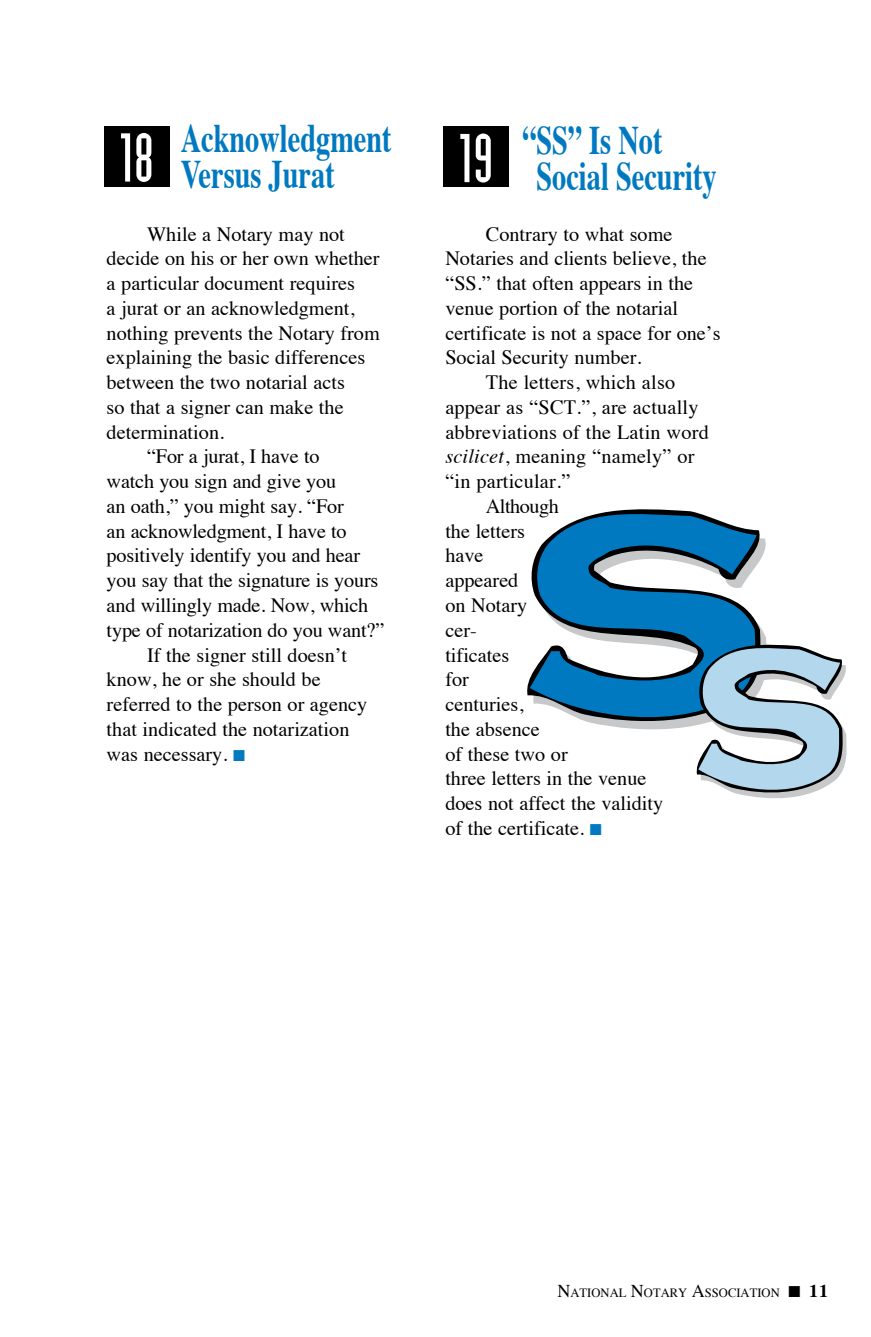
<style>
.page{position:relative;width:871px;height:1337px;background:#fff}
.page>*{position:absolute;margin:0;border:0;box-sizing:border-box;transform-origin:0 0}
.t1{font:700 40.5px/36px "Times";color:#0079c1;text-align:center;scale:.7 1}
.t2{font:20.25px "Times";color:#000}
.t3{font:12.6px "Times";color:#000}
.s1{font-family:"Industria Solid";font-weight:400;font-size:67.5px;color:#fff}
.s2{color:#0079c1}
.s3{font-style:italic}
.s4{font-size:18px}
.s5{font-weight:700;font-size:18px}
</style>
<div class="page">
<div style="left:104px;top:126px;width:66px;height:61px;background:#000"></div>
<div style="left:443px;top:126px;width:66px;height:61px;background:#000"></div>
<svg style="left:527px;top:530px;width:236px;height:166px"></svg>
<svg style="left:530px;top:509px;width:227px;height:221px;fill:#0079c1"></svg>
<svg style="left:695px;top:641px;width:152px;height:157px"></svg>
<h1 class="t1" style="left:120px;top:116px;width:389px"><span class="s1">18</span> Acknowledgment<br>Versus Jurat</h1>
<p class="t2" style="left:147px;top:215px;width:199px">While a Notary may not</p>
<p class="t2" style="left:107px;top:240px;width:275px">decide on his or her own whether</p>
<p class="t2" style="left:107px;top:264px;width:250px">a particular document requires</p>
<p class="t2" style="left:107px;top:289px;width:249px">a jurat or an acknowledgment,</p>
<p class="t2" style="left:107px;top:314px;width:275px">nothing prevents the Notary from</p>
<p class="t2" style="left:107px;top:339px;width:260px">explaining the basic differences</p>
<p class="t2" style="left:107px;top:363px;width:240px">between the two notarial acts</p>
<p class="t2" style="left:107px;top:388px;width:238px">so that a signer can make the</p>
<p class="t2" style="left:107px;top:413px;width:119px">determination.</p>
<p class="t2" style="left:147px;top:438px;width:174px">“For a jurat, I have to</p>
<p class="t2" style="left:107px;top:462px;width:231px">watch you sign and give you</p>
<p class="t2" style="left:107px;top:487px;width:239px">an oath,” you might say. “For</p>
<p class="t2" style="left:107px;top:512px;width:242px">an acknowledgment, I have to</p>
<p class="t2" style="left:107px;top:537px;width:255px">positively identify you and hear</p>
<p class="t2" style="left:107px;top:561px;width:273px">you say that the signature is yours</p>
<p class="t2" style="left:107px;top:586px;width:263px">and willingly made. Now, which</p>
<p class="t2" style="left:107px;top:611px;width:279px">type of notarization do you want?”</p>
<p class="t2" style="left:147px;top:636px;width:201px">If the signer still doesn’t</p>
<p class="t2" style="left:107px;top:660px;width:216px">know, he or she should be</p>
<p class="t2" style="left:107px;top:685px;width:262px">referred to the person or agency</p>
<p class="t2" style="left:107px;top:710px;width:244px">that indicated the notarization</p>
<p class="t2" style="left:107px;top:735px;width:140px">was necessary. <span class="s2">■</span></p>
<h1 class="t1" style="left:459px;top:118px;width:369px">“SS” Is Not<br><sup>19</sup> Social Security</h1>
<p class="t2" style="left:486px;top:215px;width:188px">Contrary to what some</p>
<p class="t2" style="left:445px;top:240px;width:263px">Notaries and clients believe, the</p>
<p class="t2" style="left:445px;top:264px;width:249px">“SS.” that often appears in the</p>
<p class="t2" style="left:445px;top:289px;width:234px">venue portion of the notarial</p>
<p class="t2" style="left:445px;top:314px;width:277px">certificate is not a space for one’s</p>
<p class="t2" style="left:445px;top:339px;width:198px">Social Security number.</p>
<p class="t2" style="left:486px;top:363px;width:191px">The letters, which also</p>
<p class="t2" style="left:445px;top:388px;width:255px">appear as “SCT.”, are actually</p>
<p class="t2" style="left:445px;top:413px;width:265px">abbreviations of the Latin word</p>
<p class="t2" style="left:445px;top:438px;width:251px"><span class="s3">scilicet</span>, meaning “namely” or</p>
<p class="t2" style="left:445px;top:462px;width:127px">“in particular.”</p>
<p class="t2" style="left:486px;top:487px;width:74px">Although</p>
<p class="t2" style="left:445px;top:512px;width:81px">the letters</p>
<p class="t2" style="left:445px;top:537px;width:40px">have</p>
<p class="t2" style="left:445px;top:561px;width:75px">appeared</p>
<p class="t2" style="left:445px;top:586px;width:84px">on Notary</p>
<p class="t2" style="left:445px;top:611px;width:33px">cer-</p>
<p class="t2" style="left:445px;top:636px;width:66px">tificates</p>
<p class="t2" style="left:445px;top:660px;width:25px">for</p>
<p class="t2" style="left:445px;top:685px;width:80px">centuries,</p>
<p class="t2" style="left:445px;top:710px;width:96px">the absence</p>
<p class="t2" style="left:445px;top:735px;width:124px">of these two or</p>
<p class="t2" style="left:445px;top:759px;width:203px">three letters in the venue</p>
<p class="t2" style="left:445px;top:784px;width:219px">does not affect the validity</p>
<p class="t2" style="left:445px;top:809px;width:158px">of the certificate. <span class="s2">■</span></p>
<p class="t3" style="left:557px;top:1281px;width:272px"><span class="s4">N</span>ATIONAL <span class="s4">N</span>OTARY <span class="s4">A</span>SSOCIATION ■ <span class="s5">11</span></p>
</div>
